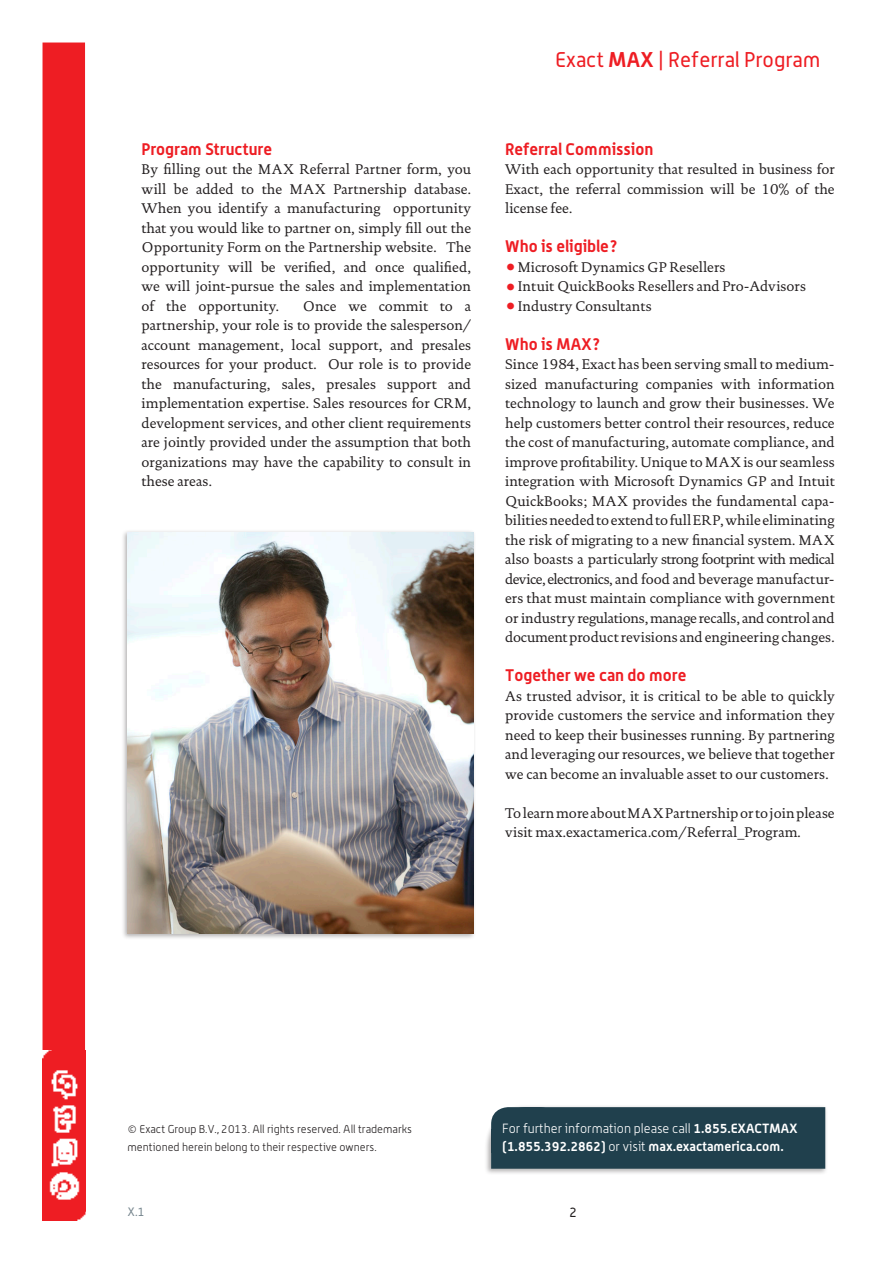
<style>
.page{position:relative;width:893px;height:1263px;background:#fff}
.page>*{position:absolute;margin:0;border:0;box-sizing:border-box;transform-origin:0 0}
.Cover_Exact_Product{font:21px "Alwyn OT";color:#ee1d23}
.Subheading{font:700 16.5px "Alwyn OT";color:#ee1d23}
.Body_indent{font:700 16.5px "Alwyn OT";color:#ee1d23}
.Body_indent-2{font:14.25px/19.5px "DTL Documenta TOT";color:#231f20;text-align:justify}
.Subheading-2{font:14.25px/19.5px "DTL Documenta TOT";color:#231f20;text-align:justify}
.Body{font:14.25px/19.5px "DTL Documenta TOT";color:#231f20;text-align:justify}
.t1{font:13.5px "Alwyn OT";color:#231f20}
.t2{font:700 13.2px/18px "Alwyn OT";color:#fff}
.Itemcode{font:12px "Alwyn OT";color:#798890}
.Disclaimer{font:300 11.25px/18px "Alwyn OT";color:#231f20}
.s1{font-weight:700}
.s2{font-family:"Alwyn OT";font-weight:700;font-size:22.5px;color:#ee1d23}
.s3{font-weight:300}
</style>
<div class="page">
<div style="left:43px;top:43px;width:42px;height:1007px;background:#ee1d23"></div>
<img style="left:43px;top:1050px;width:42px;height:170px">
<div style="left:121px;top:529px;width:356px;height:411px;background:#231f20;opacity:.35"></div>
<img style="left:128px;top:532px;width:345px;height:401px">
<div style="left:484px;top:1104px;width:344px;height:71px;background:#231f20;opacity:.35"></div>
<div style="left:491px;top:1107px;width:334px;height:62px;background:#20404d"></div>
<div style="left:491px;top:1107px;width:65px;height:46px;background:#20404d;border-radius:17px"></div>
<p class="Body_indent" style="left:142px;top:138px;width:132px">Program Structure</p>
<p class="Body_indent-2" style="left:142px;top:159px;width:331px">By filling out the MAX Referral Partner form, you will be added to the MAX Partnership database.<br>When you identify a manufacturing opportunity that you would like to partner on, simply fill out the Opportunity Form on the Partnership website. The opportunity will be verified, and once qualified, we will joint-pursue the sales and implementation of the opportunity.</p>
<p class="Body_indent-2" style="left:142px;top:296px;width:331px;text-indent:161px">Once we commit to a partnership, your role is to provide the salesperson/ account management, local support, and presales resources for your product. Our role is to provide the manufacturing, sales, presales support and implementation expertise. Sales resources for CRM, development services, and other client requirements are jointly provided under the assumption that both organizations may have the capability to consult in these areas.</p>
<p class="Cover_Exact_Product" style="left:555px;top:47px;width:267px">Exact <span class="s1">MAX</span> | Referral Program</p>
<p class="Subheading" style="left:505px;top:138px;width:150px">Referral Commission</p>
<p class="Body" style="left:505px;top:159px;width:331px">With each opportunity that resulted in business for Exact, the referral commission will be 10% of the license fee.</p>
<p class="Subheading" style="left:505px;top:236px;width:114px">Who is eligible?</p>
<p class="Subheading-2" style="left:505px;top:257px;width:222px"><span class="s2">•</span>Microsoft Dynamics GP Resellers</p>
<p class="Subheading-2" style="left:505px;top:276px;width:302px"><span class="s2">•</span>Intuit QuickBooks Resellers and Pro-Advisors</p>
<p class="Subheading-2" style="left:505px;top:296px;width:148px"><span class="s2">•</span>Industry Consultants</p>
<p class="Subheading" style="left:505px;top:333px;width:97px">Who is MAX?</p>
<p class="Subheading-2" style="left:505px;top:354px;width:331px">Since 1984, Exact has been serving small to medium&shy;sized manufacturing companies with information technology to launch and grow their businesses. We help customers better control their resources, reduce the cost of manufacturing, automate compliance, and improve profitability. Unique to MAX is our seamless integration with Microsoft Dynamics GP and Intuit QuickBooks; MAX provides the fundamental capa&shy;bilities needed to extend to full ERP, while eliminating the risk of migrating to a new financial system. MAX also boasts a particularly strong footprint with medical device, electronics, and food and beverage manufactur&shy;ers that must maintain compliance with government or industry regulations, manage recalls, and control and document product revisions and engineering changes.</p>
<p class="Subheading" style="left:505px;top:665px;width:183px">Together we can do more</p>
<p class="Body_indent-2" style="left:505px;top:686px;width:331px">As trusted advisor, it is critical to be able to quickly provide customers the service and information they need to keep their businesses running. By partnering and leveraging our resources, we believe that together we can become an invaluable asset to our customers.</p>
<p class="Body_indent-2" style="left:505px;top:803px;width:331px">To learn more about MAX Partnership or to join please visit max.exactamerica.com/Referral_Program.</p>
<p class="Disclaimer" style="left:128px;top:1120px;width:286px">© Exact Group B.V., 2013. All rights reserved. All trademarks mentioned herein belong to their respective owners.</p>
<p class="Itemcode" style="left:128px;top:1204px;width:19px">X.1</p>
<p class="t2" style="left:502px;top:1118px;width:297px"><span class="s3">For further information please call</span> 1.855.EXACTMAX (1.855.392.2862) <span class="s3">or visit</span> max.exactamerica.com.</p>
<p class="t1" style="left:569px;top:1204px;width:9px">2</p>
</div>
